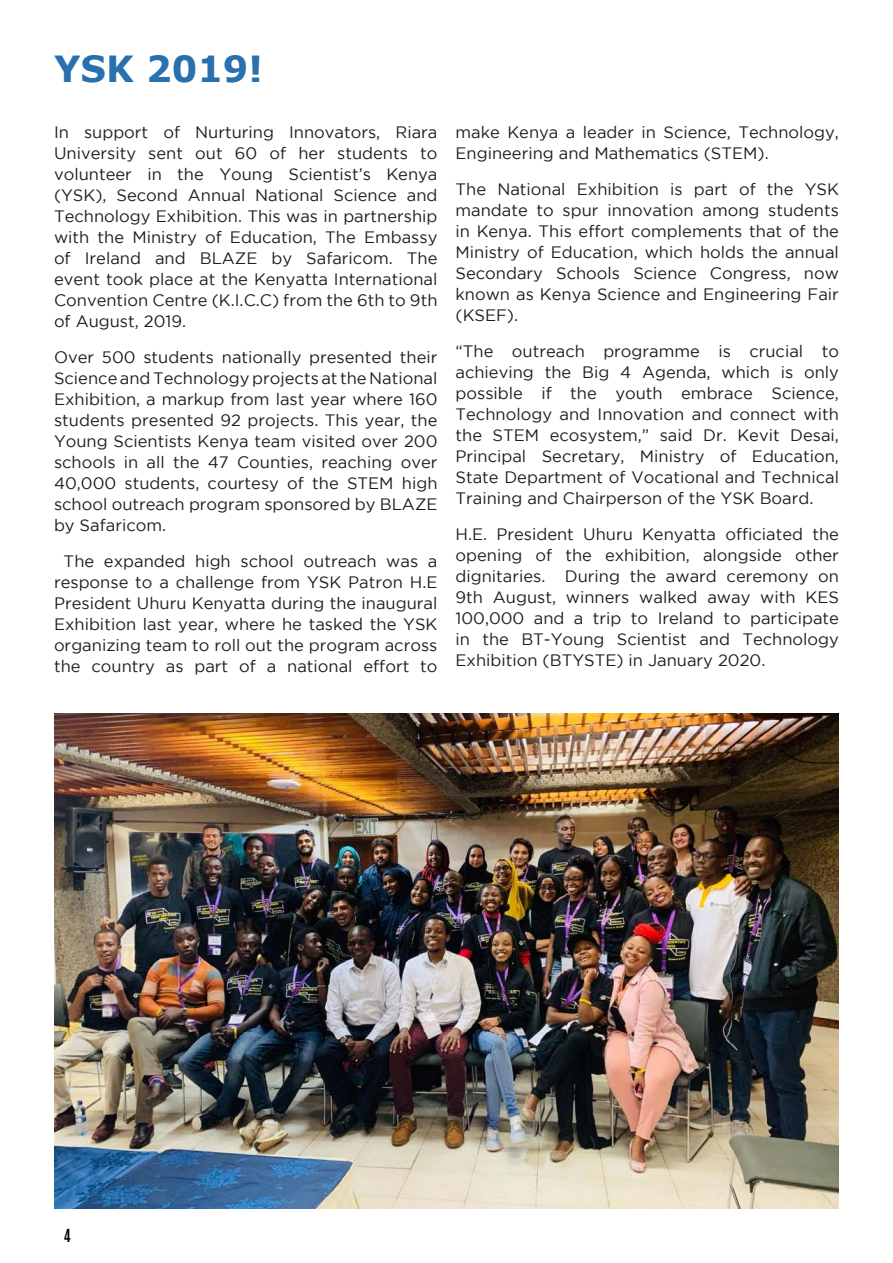
<style>
.page{position:relative;width:893px;height:1263px;background:#fff}
.page>*{position:absolute;margin:0;border:0;box-sizing:border-box;transform-origin:0 0}
.t1{font:700 36px "Verdana";color:#2970ae}
.t2{font:16.5px/21px "Gotham";color:#1c1e21;text-align:justify}
.t3{font:700 15px "Antonio";color:#000}
</style>
<div class="page">
<img style="left:54px;top:714px;width:785px;height:495px">
<h1 class="t1" style="left:54px;top:45px;width:211px">YSK 2019!</h1>
<p class="t2" style="left:54px;top:121px;width:385px">In support of Nurturing Innovators, Riara University sent out 60 of her students to volunteer in the Young Scientist’s Kenya (YSK), Second Annual National Science and Technology Exhibition. This was in partnership with the Ministry of Education, The Embassy of Ireland and BLAZE by Safaricom. The event took place at the Kenyatta International Convention Centre (K.I.C.C) from the 6th to 9th of August, 2019.</p>
<p class="t2" style="left:54px;top:347px;width:385px">Over 500 students nationally presented their Science and Technology projects at the National Exhibition, a markup from last year where 160 students presented 92 projects. This year, the Young Scientists Kenya team visited over 200 schools in all the 47 Counties, reaching over 40,000 students, courtesy of the STEM high school outreach program sponsored by BLAZE by Safaricom.</p>
<p class="t2" style="left:54px;top:551px;width:385px;text-align:center">The expanded high school outreach was a response to a challenge from YSK Patron H.E President Uhuru Kenyatta during the inaugural Exhibition last year, where he tasked the YSK organizing team to roll out the program across the country as part of a national effort to</p>
<p class="t2" style="left:455px;top:122px;width:385px">make Kenya a leader in Science, Technology,<br>Engineering and Mathematics (STEM).</p>
<p class="t2" style="left:455px;top:179px;width:385px">The National Exhibition is part of the YSK mandate to spur innovation among students in Kenya. This effort complements that of the Ministry of Education, which holds the annual Secondary Schools Science Congress, now known as Kenya Science and Engineering Fair (KSEF).</p>
<p class="t2" style="left:455px;top:341px;width:385px">“The outreach programme is crucial to achieving the Big 4 Agenda, which is only possible if the youth embrace Science, Technology and Innovation and connect with the STEM ecosystem,” said Dr. Kevit Desai, Principal Secretary, Ministry of Education, State Department of Vocational and Technical Training and Chairperson of the YSK Board.</p>
<p class="t2" style="left:455px;top:524px;width:385px">H.E. President Uhuru Kenyatta officiated the opening of the exhibition, alongside other dignitaries. During the award ceremony on 9th August, winners walked away with KES 100,000 and a trip to Ireland to participate in the BT-Young Scientist and Technology Exhibition (BTYSTE) in January 2020.</p>
<p class="t3" style="left:64px;top:1224px;width:8px">4</p>
</div>
